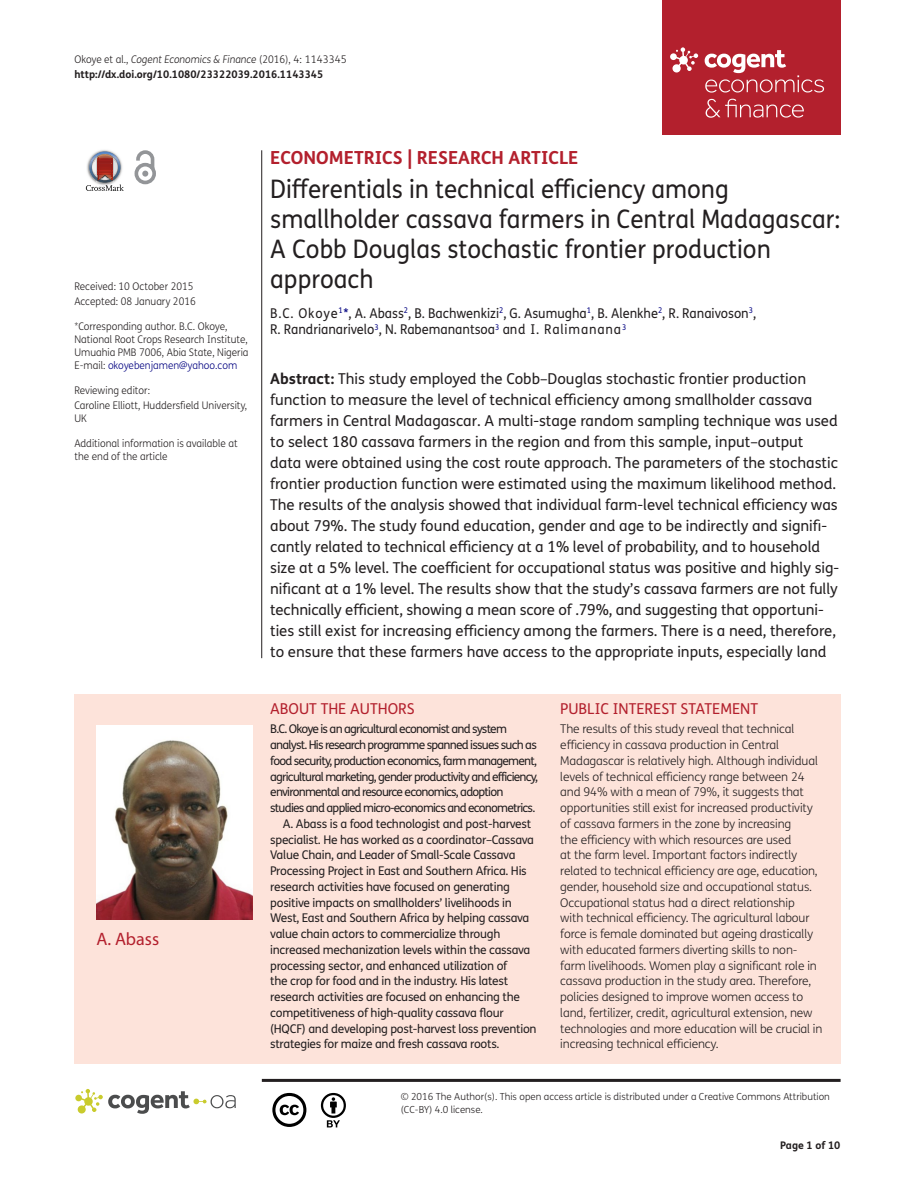
<style>
.page{position:relative;width:915px;height:1191px;background:#fff}
.page>*{position:absolute;margin:0;border:0;box-sizing:border-box;transform-origin:0 0}
.t1{font:25.5px/30px "FS Me Pro";color:#231f20;scale:.95 1}
.t2{font:700 18px "FS Me Pro";color:#b3202d}
.t3{font:18px "Myriad Pro";color:#b3202d}
.t4{font:15px/21px "FS Me Pro";color:#231f20}
.t5{font:15px "FS Me Pro";color:#b3202d}
.t6{font:13.5px/16.5px "FS Me Pro";color:#231f20;scale:.95 1}
.t7{font:300 12px/15.8px "FS Me Pro";letter-spacing:-.01em;color:#231f20}
.t8{font:12px "FS Me Pro";letter-spacing:-.02em;color:#231f20}
.t9{font:12px "FS Me Pro";letter-spacing:-.065em;color:#231f20}
.t10{font:300 10.5px/12.8px "FS Me Pro";color:#231f20;scale:.95 1}
.t11{font:700 10.5px/15px "FS Me Pro";color:#231f20}
.t12{font:300 9.75px/12.8px "FS Me Pro";color:#231f20}
.s1{font-weight:300}
.s2{font-weight:300;font-style:italic}
.s3{color:#000080}
.s4{font-weight:700}
</style>
<div class="page">
<div style="left:661px;top:0;width:179px;height:134px;background:#b3202d"></div>
<svg style="left:670px;top:47px;width:28px;height:25px"></svg>
<svg style="left:704px;top:50px;width:119px;height:43px"></svg>
<svg style="left:705px;top:99px;width:98px;height:19px"></svg>
<div style="left:74px;top:694px;width:766px;height:369px;background:#fde3da"></div>
<img style="left:97px;top:726px;width:155px;height:193px">
<svg style="left:86px;top:151px;width:38px;height:40px"></svg>
<svg style="left:134px;top:150px;width:22px;height:34px"></svg>
<hr style="left:261px;top:150px;width:1px;height:508px;background:#231f20">
<hr style="left:262px;top:1078px;width:578px;height:3px;background:#231f20">
<svg style="left:75px;top:1089px;width:161px;height:24px"></svg>
<svg style="left:272px;top:1093px;width:34px;height:34px"></svg>
<svg style="left:321px;top:1093px;width:25px;height:34px"></svg>
<p class="t11" style="left:74px;top:51px;width:274px"><span class="s1">Okoye et al.,</span> <span class="s2">Cogent Economics &amp; Finance</span> <span class="s1">(2016), 4: 1143345 </span>http://dx.doi.org/10.1080/23322039.2016.1143345</p>
<p class="t10" style="left:74px;top:279px;width:129px;line-height:14.9px">Received: 10 October 2015<br>Accepted: 08 January 2016</p>
<p class="t10" style="left:74px;top:320px;width:185px">*Corresponding author. B.C. Okoye, National Root Crops Research Institute, Umuahia PMB 7006, Abia State, Nigeria E-mail: <span class="s3">okoyebenjamen@yahoo.com</span></p>
<p class="t10" style="left:74px;top:383px;width:183px;line-height:14.9px">Reviewing editor:<br>Caroline Elliott, Huddersfield University,</p>
<p class="t10" style="left:74px;top:411px;width:15px">UK</p>
<p class="t10" style="left:74px;top:437px;width:173px">Additional information is available at the end of the article</p>
<p class="t3" style="left:96px;top:928px;width:64px">A. Abass</p>
<p class="t2" style="left:270px;top:143px;width:309px">ECONOMETRICS | RESEARCH ARTICLE</p>
<h1 class="t1" style="left:270px;top:174px;width:601px">Differentials in technical efficiency among smallholder cassava farmers in Central Madagascar:<br>A Cobb Douglas stochastic frontier production approach</h1>
<p class="t6" style="left:270px;top:304px;width:513px">B.C. Okoye<sup>1</sup><span class="s3">*</span>, A. Abass<sup>2</sup>, B. Bachwenkizi<sup>2</sup>, G. Asumugha<sup>1</sup>, B. Alenkhe<sup>2</sup>, R. Ranaivoson<sup>3</sup>,<br>R. Randrianarivelo<sup>3</sup>, N. Rabemanantsoa<sup>3</sup> and I. Ralimanana<sup>3</sup></p>
<p class="t4" style="left:270px;top:367px;width:570px"><span class="s4">Abstract:</span> This study employed the Cobb–Douglas stochastic frontier production function to measure the level of technical efficiency among smallholder cassava farmers in Central Madagascar. A multi-stage random sampling technique was used to select 180 cassava farmers in the region and from this sample, input–output<br>data were obtained using the cost route approach. The parameters of the stochastic frontier production function were estimated using the maximum likelihood method.<br>The results of the analysis showed that individual farm-level technical efficiency was about 79%. The study found education, gender and age to be indirectly and signifi&shy;cantly related to technical efficiency at a 1% level of probability, and to household size at a 5% level. The coefficient for occupational status was positive and highly sig&shy;nificant at a 1% level. The results show that the study’s cassava farmers are not fully technically efficient, showing a mean score of .79%, and suggesting that opportuni&shy;ties still exist for increasing efficiency among the farmers. There is a need, therefore, to ensure that these farmers have access to the appropriate inputs, especially land</p>
<p class="t5" style="left:270px;top:698px;width:146px">ABOUT THE AUTHORS</p>
<p class="t9" style="left:270px;top:721px;width:238px">B.C. Okoye is an agricultural economist and system</p>
<p class="t9" style="left:270px;top:736px;width:268px">analyst. His research programme spanned issues such as</p>
<p class="t9" style="left:270px;top:752px;width:268px">food security, production economics, farm management,</p>
<p class="t9" style="left:270px;top:768px;width:269px">agricultural marketing, gender productivity and efficiency,</p>
<p class="t9" style="left:270px;top:784px;width:235px">environmental and resource economics, adoption</p>
<p class="t9" style="left:270px;top:799px;width:266px">studies and applied micro-economics and econometrics.</p>
<p class="t8" style="left:283px;top:815px;width:249px">A. Abass is a food technologist and post-harvest</p>
<p class="t8" style="left:270px;top:831px;width:265px">specialist. He has worked as a coordinator–Cassava</p>
<p class="t8" style="left:270px;top:847px;width:247px">Value Chain, and Leader of Small-Scale Cassava</p>
<p class="t8" style="left:270px;top:862px;width:258px">Processing Project in East and Southern Africa. His</p>
<p class="t8" style="left:270px;top:878px;width:241px">research activities have focused on generating</p>
<p class="t8" style="left:270px;top:894px;width:243px">positive impacts on smallholders’ livelihoods in</p>
<p class="t8" style="left:270px;top:910px;width:260px">West, East and Southern Africa by helping cassava</p>
<p class="t8" style="left:270px;top:925px;width:231px">value chain actors to commercialize through</p>
<p class="t8" style="left:270px;top:941px;width:261px">increased mechanization levels within the cassava</p>
<p class="t8" style="left:270px;top:957px;width:238px">processing sector, and enhanced utilization of</p>
<p class="t8" style="left:270px;top:973px;width:239px">the crop for food and in the industry. His latest</p>
<p class="t8" style="left:270px;top:988px;width:251px">research activities are focused on enhancing the</p>
<p class="t8" style="left:270px;top:1004px;width:235px">competitiveness of high-quality cassava flour</p>
<p class="t8" style="left:270px;top:1020px;width:268px">(HQCF) and developing post-harvest loss prevention</p>
<p class="t8" style="left:270px;top:1036px;width:231px">strategies for maize and fresh cassava roots.</p>
<p class="t5" style="left:560px;top:698px;width:199px">PUBLIC INTEREST STATEMENT</p>
<p class="t7" style="left:560px;top:721px;width:263px">The results of this study reveal that technical efficiency in cassava production in Central Madagascar is relatively high. Although individual levels of technical efficiency range between 24 and 94% with a mean of 79%, it suggests that opportunities still exist for increased productivity of cassava farmers in the zone by increasing<br>the efficiency with which resources are used<br>at the farm level. Important factors indirectly related to technical efficiency are age, education, gender, household size and occupational status.<br>Occupational status had a direct relationship<br>with technical efficiency. The agricultural labour force is female dominated but ageing drastically with educated farmers diverting skills to non&shy;farm livelihoods. Women play a significant role in cassava production in the study area. Therefore, policies designed to improve women access to land, fertilizer, credit, agricultural extension, new technologies and more education will be crucial in increasing technical efficiency.</p>
<p class="t12" style="left:400px;top:1090px;width:430px">© 2016 The Author(s). This open access article is distributed under a Creative Commons Attribution (CC-BY) 4.0 license.</p>
<p class="t11" style="left:780px;top:1137px;width:62px">Page 1 of 10</p>
</div>
